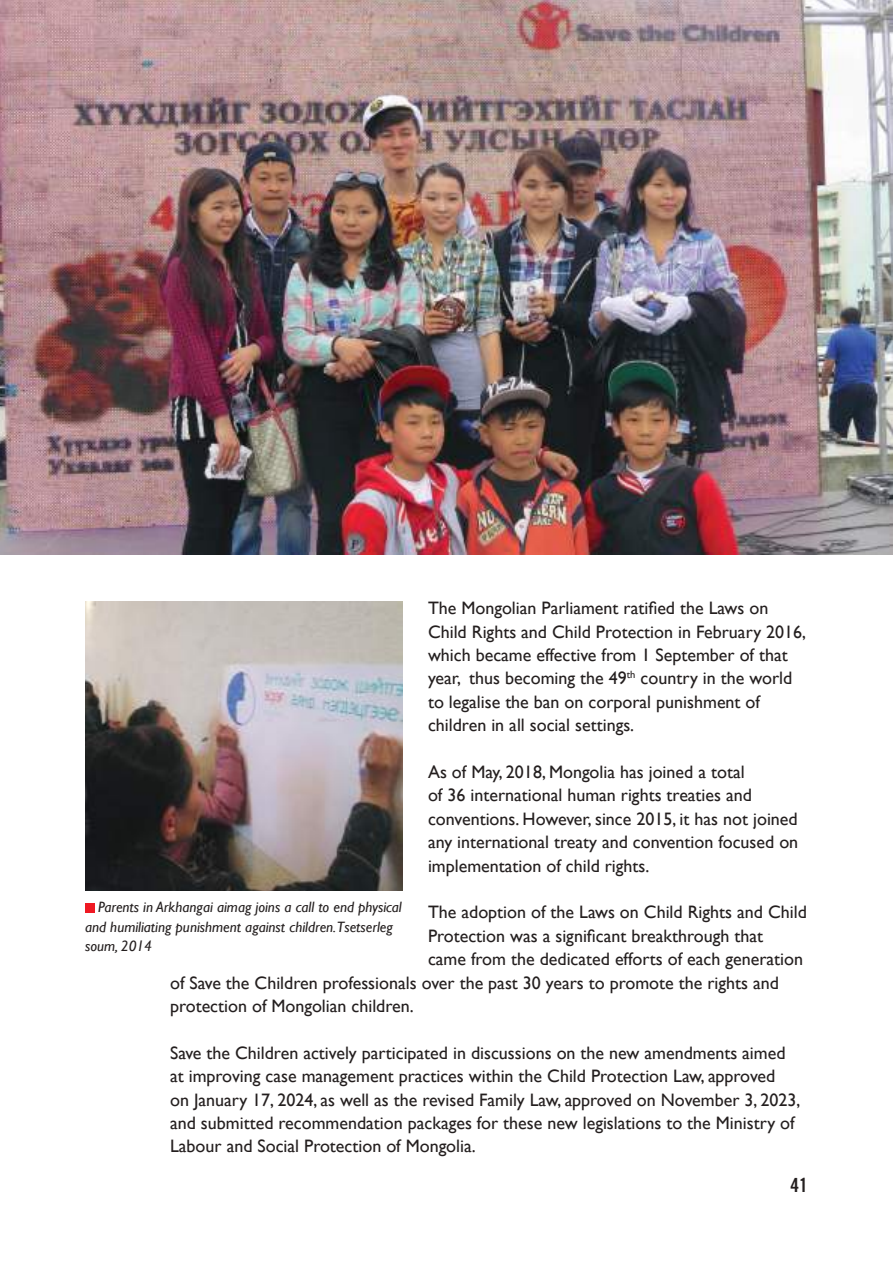
<style>
.page{position:relative;width:893px;height:1263px;background:#fff}
.page>*{position:absolute;margin:0;border:0;box-sizing:border-box;transform-origin:0 0}
.t1{font:19.5px "Trade Gothic LT Std Bd Cn 20";color:#241f1f}
.t2{font:18px/23.4px "Gill Sans";color:#241f1f}
.t3{font:italic 15px/19.5px "Gill Sans";color:#241f1f}
</style>
<div class="page">
<img style="left:0;top:0;width:893px;height:554px">
<img style="left:85px;top:602px;width:317px;height:289px">
<div style="left:85px;top:903px;width:9px;height:9px;background:#ef1923"></div>
<p class="t2" style="left:428px;top:597px;width:380px">The Mongolian Parliament ratified the Laws on Child Rights and Child Protection in February 2016, which became effective from 1 September of that year, thus becoming the 49<sup>th</sup> country in the world to legalise the ban on corporal punishment of children in all social settings.</p>
<p class="t2" style="left:428px;top:760px;width:372px">As of May, 2018, Mongolia has joined a total<br>of 36 international human rights treaties and conventions. However, since 2015, it has not joined any international treaty and convention focused on implementation of child rights.</p>
<p class="t2" style="left:428px;top:901px;width:380px">The adoption of the Laws on Child Rights and Child</p>
<p class="t2" style="left:428px;top:924px;width:337px">Protection was a significant breakthrough that</p>
<p class="t2" style="left:428px;top:948px;width:376px">came from the dedicated efforts of each generation</p>
<p class="t2" style="left:170px;top:971px;width:610px">of Save the Children professionals over the past 30 years to promote the rights and</p>
<p class="t2" style="left:170px;top:994px;width:243px">protection of Mongolian children.</p>
<p class="t2" style="left:170px;top:1041px;width:632px">Save the Children actively participated in discussions on the new amendments aimed at improving case management practices within the Child Protection Law, approved<br>on January 17, 2024, as well as the revised Family Law, approved on November 3, 2023, and submitted recommendation packages for these new legislations to the Ministry of Labour and Social Protection of Mongolia.</p>
<p class="t3" style="left:85px;top:898px;width:318px;text-indent:13px">Parents in Arkhangai aimag joins a call to end physical and humiliating punishment against children.Tsetserleg soum, 2014</p>
<p class="t1" style="left:791px;top:1173px;width:19px">41</p>
</div>
